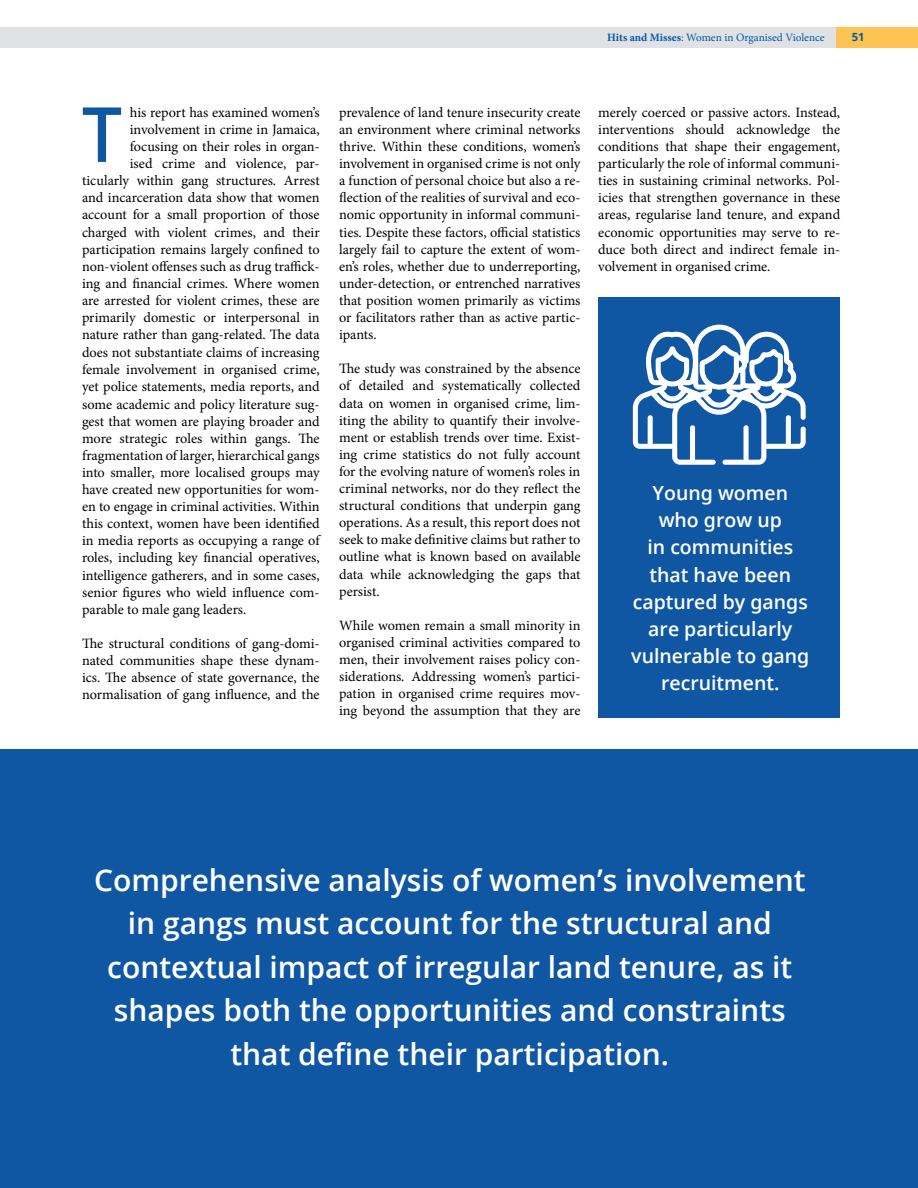
<style>
.page{position:relative;width:918px;height:1188px;background:#fff}
.page>*{position:absolute;margin:0;border:0;box-sizing:border-box;transform-origin:0 0}
.t1{font:500 76.5px "DIN Pro";color:#0f57a3}
.t2{font:600 30px/43.5px "Open Sans";color:#fff;text-align:center}
.t3{font:600 19.5px/27px "Open Sans";color:#fff;text-align:center}
.t4{font:14.25px/17.1px "Mignon";color:#000;text-align:justify}
.t5{font:11.25px "Mignon";color:#005ca5}
.t6{font:700 11.25px "Open Sans";color:#005ca5}
.s1{font-weight:700}
</style>
<div class="page">
<div style="left:0;top:750px;width:918px;height:438px;background:#0f57a3"></div>
<div style="left:598px;top:297px;width:242px;height:420px;background:#0f57a3"></div>
<svg style="left:633px;top:325px;width:173px;height:140px"></svg>
<div style="left:0;top:27px;width:918px;height:21px;background:#e0e1e5"></div>
<div style="left:836px;top:27px;width:82px;height:21px;background:#fec353"></div>
<p class="t5" style="left:607px;top:29px;width:219px"><span class="s1">Hits and Misses</span>: Women in Organised Violence</p>
<p class="t6" style="left:852px;top:29px;width:14px">51</p>
<p class="t4" style="left:82px;top:104px;width:239px;text-align:right">his report has examined women’s involvement in crime in Jamaica, focusing on their roles in organ-<br>ised crime and violence, par&shy;ticularly within gang structures. Arrest and incarceration data show that women account for a small proportion of those charged with violent crimes, and their participation remains largely confined to non-violent offenses such as drug traffick&shy;ing and financial crimes. Where women are arrested for violent crimes, these are primarily domestic or interpersonal in nature rather than gang-related. The data</p>
<h1 class="t1" style="left:81px;top:85px;width:44px">T</h1>
<p class="t4" style="left:82px;top:344px;width:239px">does not substantiate claims of increasing female involvement in organised crime, yet police statements, media reports, and some academic and policy literature sug&shy;gest that women are playing broader and more strategic roles within gangs. The fragmentation of larger, hierarchical gangs into smaller, more localised groups may have created new opportunities for wom&shy;en to engage in criminal activities. Within this context, women have been identified in media reports as occupying a range of roles, including key financial operatives, intelligence gatherers, and in some cases, senior figures who wield influence com&shy;parable to male gang leaders.</p>
<p class="t4" style="left:82px;top:635px;width:239px">The structural conditions of gang-domi&shy;nated communities shape these dynam&shy;ics. The absence of state governance, the normalisation of gang influence, and the</p>
<p class="t4" style="left:339px;top:104px;width:243px">prevalence of land tenure insecurity create an environment where criminal networks thrive. Within these conditions, women’s involvement in organised crime is not only a function of personal choice but also a re&shy;flection of the realities of survival and eco&shy;nomic opportunity in informal communi&shy;ties. Despite these factors, official statistics largely fail to capture the extent of wom&shy;en’s roles, whether due to underreporting, under-detection, or entrenched narratives that position women primarily as victims or facilitators rather than as active partic&shy;ipants.</p>
<p class="t4" style="left:339px;top:360px;width:243px">The study was constrained by the absence of detailed and systematically collected data on women in organised crime, lim&shy;iting the ability to quantify their involve&shy;ment or establish trends over time. Exist&shy;ing crime statistics do not fully account for the evolving nature of women’s roles in criminal networks, nor do they reflect the structural conditions that underpin gang operations. As a result, this report does not seek to make definitive claims but rather to outline what is known based on available data while acknowledging the gaps that persist.</p>
<p class="t4" style="left:339px;top:617px;width:243px">While women remain a small minority in organised criminal activities compared to men, their involvement raises policy con&shy;siderations. Addressing women’s partici&shy;pation in organised crime requires mov&shy;ing beyond the assumption that they are</p>
<p class="t4" style="left:598px;top:104px;width:243px">merely coerced or passive actors. Instead, interventions should acknowledge the conditions that shape their engagement, particularly the role of informal communi&shy;ties in sustaining criminal networks. Pol&shy;icies that strengthen governance in these areas, regularise land tenure, and expand economic opportunities may serve to re&shy;duce both direct and indirect female in&shy;volvement in organised crime.</p>
<h3 class="t3" style="left:631px;top:480px;width:180px">Young women who grow up<br>in communities that have been captured by gangs are particularly vulnerable to gang recruitment.</h3>
<h2 class="t2" style="left:94px;top:858px;width:713px">Comprehensive analysis of women’s involvement in gangs must account for the structural and contextual impact of irregular land tenure, as it shapes both the opportunities and constraints that define their participation.</h2>
</div>
